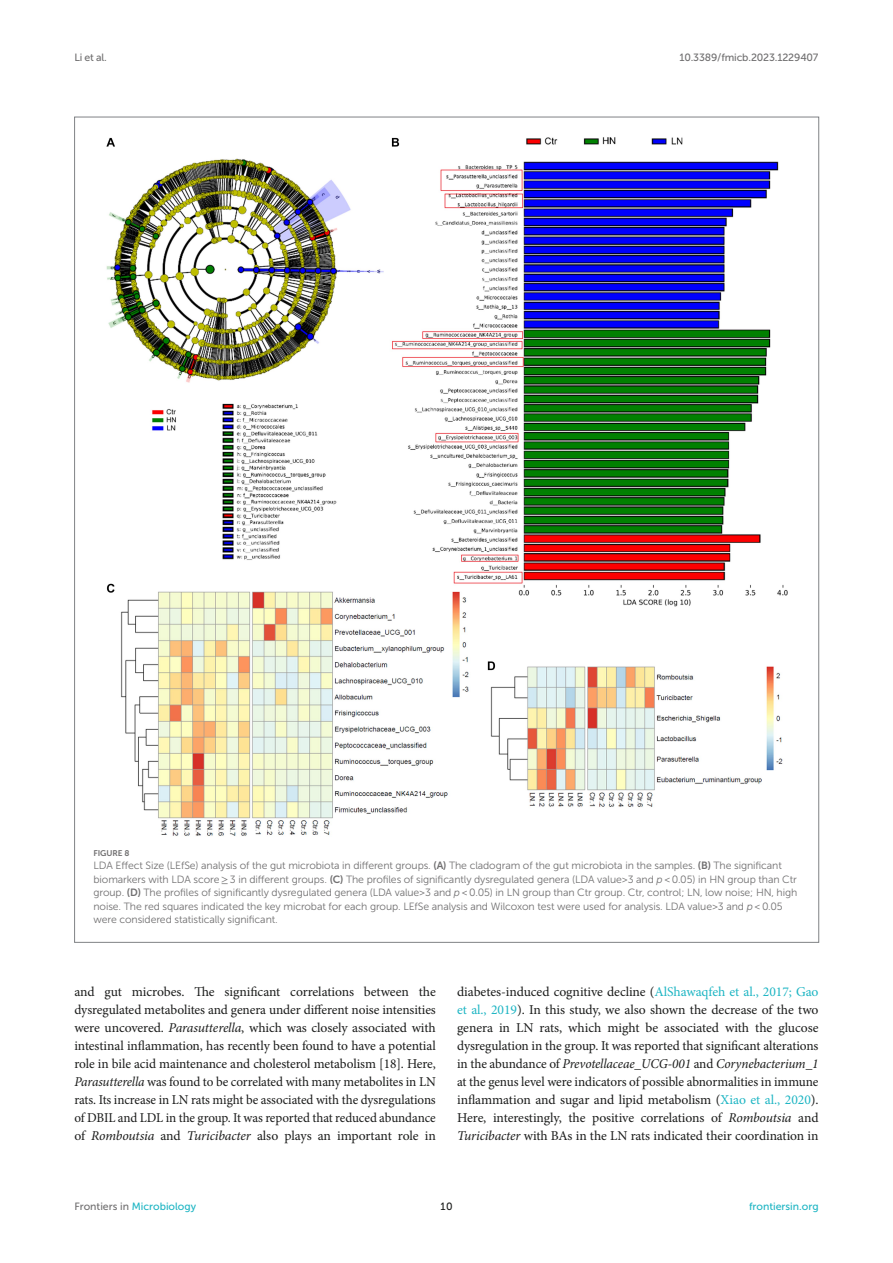
<style>
.page{position:relative;width:893px;height:1263px;background:#fff}
.page>*{position:absolute;margin:0;border:0;box-sizing:border-box;transform-origin:0 0}
.TEXT{font:13.5px/18px "Minion Pro";letter-spacing:-.005em;color:#1b1c1b;text-align:justify}
.FIG_LEG{font:10.5px/13.5px "Museo Sans 300";letter-spacing:-.01em;color:#706f70}
.t1{font:10.5px "Museo Sans 500";color:#1db5c3}
.t2{font:10.5px "Museo Sans 500";letter-spacing:-.015em;color:#706f70}
.t3{font:10.5px "Museo Sans 500";color:#1b1c1b}
.FIG_HD{font:8.25px "Museo Sans 700";letter-spacing:-.01em;color:#706f70}
.s1{font-family:"Museo Sans 700"}
.s2{font-family:"STIX General"}
.s3{font-style:italic}
.s4{color:#1db5c3}
.s5{color:#706f70}
</style>
<div class="page">
<img style="left:106px;top:137px;width:682px;height:699px">
<p class="t2" style="left:74px;top:51px;width:34px">Li et al.</p>
<p class="t2" style="left:679px;top:51px;width:141px">10.3389/fmicb.2023.1229407</p>
<p class="FIG_HD" style="left:94px;top:848px;width:37px">FIGURE 8</p>
<p class="FIG_LEG" style="left:94px;top:859px;width:705px">LDA Effect Size (LEfSe) analysis of the gut microbiota in different groups. <span class="s1">(A)</span> The cladogram of the gut microbiota in the samples. <span class="s1">(B)</span> The significant biomarkers with LDA score <span class="s2">≥</span> 3 in different groups. <span class="s1">(C)</span> The profiles of significantly dysregulated genera (LDA value&gt;3 and <span class="s3">p</span> &lt; 0.05) in HN group than Ctr group. <span class="s1">(D)</span> The profiles of significantly dysregulated genera (LDA value&gt;3 and <span class="s3">p</span> &lt; 0.05) in LN group than Ctr group. Ctr, control; LN, low noise; HN, high noise. The red squares indicated the key microbat for each group. LEfSe analysis and Wilcoxon test were used for analysis. LDA value&gt;3 and <span class="s3">p</span> &lt; 0.05 were considered statistically significant.</p>
<p class="TEXT" style="left:74px;top:983px;width:363px">and gut microbes. The significant correlations between the dysregulated metabolites and genera under different noise intensities were uncovered. <span class="s3">Parasutterella</span>, which was closely associated with intestinal inflammation, has recently been found to have a potential role in bile acid maintenance and cholesterol metabolism [18]. Here, <span class="s3">Parasutterella</span> was found to be correlated with many metabolites in LN rats. Its increase in LN rats might be associated with the dysregulations of DBIL and LDL in the group. It was reported that reduced abundance of <span class="s3">Romboutsia</span> and <span class="s3">Turicibacter</span> also plays an important role in</p>
<p class="TEXT" style="left:457px;top:983px;width:363px">diabetes-induced cognitive decline (<span class="s4">AlShawaqfeh et al., 2017; Gao et al., 2019</span>). In this study, we also shown the decrease of the two genera in LN rats, which might be associated with the glucose dysregulation in the group. It was reported that significant alterations in the abundance of <span class="s3">Prevotellaceae_UCG-001</span> and <span class="s3">Corynebacterium_1 </span>at the genus level were indicators of possible abnormalities in immune inflammation and sugar and lipid metabolism (<span class="s4">Xiao et al., 2020</span>).<br>Here, interestingly, the positive correlations of <span class="s3">Romboutsia</span> and <span class="s3">Turicibacter</span> with BAs in the LN rats indicated their coordination in</p>
<p class="t1" style="left:74px;top:1200px;width:123px"><span class="s5">Frontiers in</span> Microbiology</p>
<p class="t3" style="left:440px;top:1200px;width:14px">10</p>
<p class="t1" style="left:749px;top:1200px;width:71px">frontiersin.org</p>
</div>
